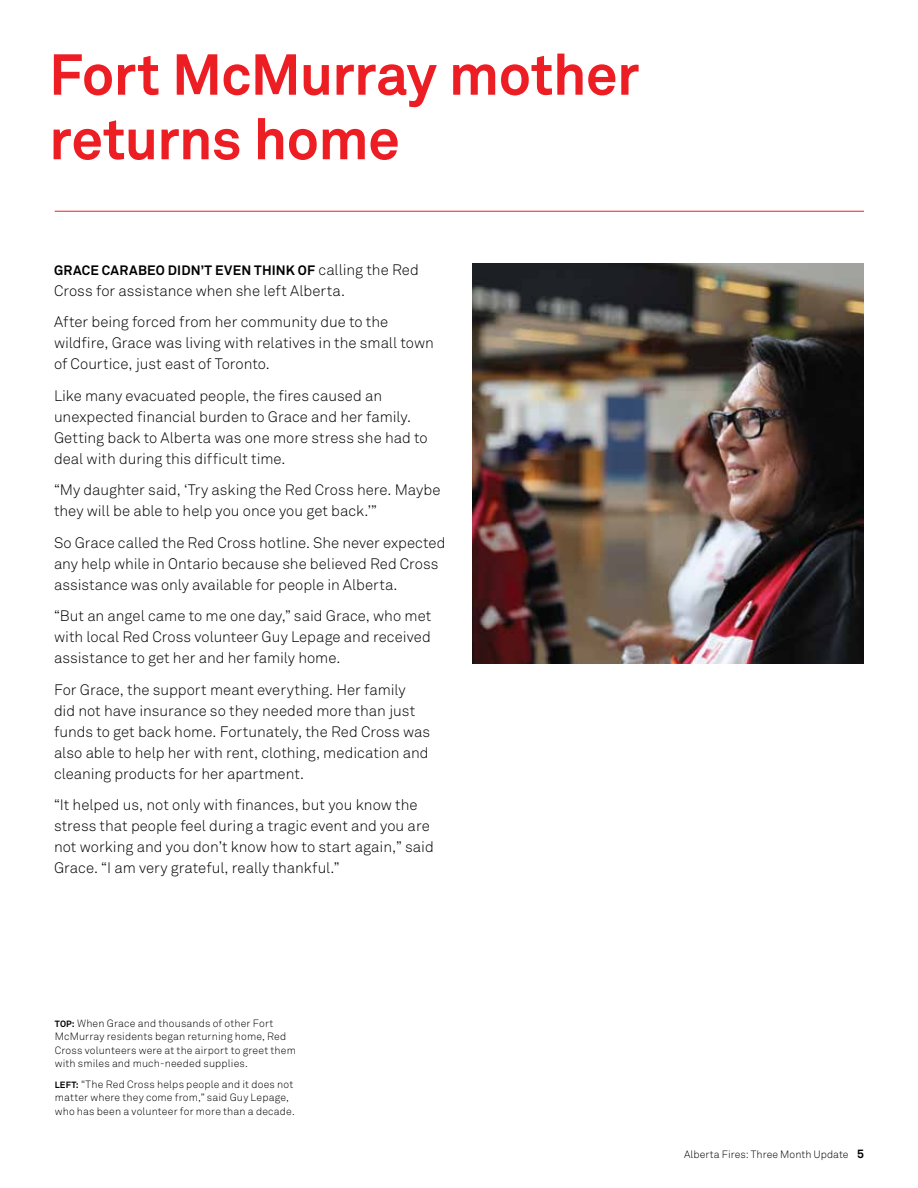
<style>
.page{position:relative;width:918px;height:1188px;background:#fff}
.page>*{position:absolute;margin:0;border:0;box-sizing:border-box;transform-origin:0 0}
.t1{font:700 57px/64.5px "Akkurat Std";letter-spacing:-.015em;color:#ed1d24}
.t2{font:300 15px/21px "Akkurat Std";color:#000}
.t3{font:700 13.5px "Akkurat Std";letter-spacing:.015em;color:#000}
.t4{font:300 10.5px/13.5px "Akkurat Std";letter-spacing:.015em;color:#000}
.s1{font-weight:300;font-size:15px}
.s2{font-weight:700;font-size:9px}
.s3{font-weight:700;font-size:12px}
</style>
<div class="page">
<hr style="left:55px;top:211px;width:809px;height:1px;background:#ed1d24">
<hr style="left:0;top:506px;width:1px;height:682px;background:#000">
<img style="left:472px;top:263px;width:392px;height:401px">
<h1 class="t1" style="left:49px;top:42px;width:592px">Fort McMurray mother returns home</h1>
<p class="t3" style="left:54px;top:261px;width:366px">GRACE CARABEO DIDN’T EVEN THINK OF <span class="s1">calling the Red</span></p>
<p class="t2" style="left:54px;top:275px;width:336px;line-height:31.5px">Cross for assistance when she left Alberta.<br>After being forced from her community due to the</p>
<p class="t2" style="left:54px;top:332px;width:381px">wildfire, Grace was living with relatives in the small town of Courtice, just east of Toronto.</p>
<p class="t2" style="left:54px;top:385px;width:375px">Like many evacuated people, the fires caused an unexpected financial burden to Grace and her family.<br>Getting back to Alberta was one more stress she had to deal with during this difficult time.</p>
<p class="t2" style="left:54px;top:479px;width:388px">“My daughter said, ‘Try asking the Red Cross here. Maybe they will be able to help you once you get back.’”</p>
<p class="t2" style="left:54px;top:532px;width:393px">So Grace called the Red Cross hotline. She never expected any help while in Ontario because she believed Red Cross assistance was only available for people in Alberta.</p>
<p class="t2" style="left:54px;top:605px;width:379px;text-align:justify">“But an angel came to me one day,” said Grace, who met with local Red Cross volunteer Guy Lepage and received assistance to get her and her family home.</p>
<p class="t2" style="left:54px;top:679px;width:378px">For Grace, the support meant everything. Her family did not have insurance so they needed more than just funds to get back home. Fortunately, the Red Cross was also able to help her with rent, clothing, medication and cleaning products for her apartment.</p>
<p class="t2" style="left:54px;top:794px;width:381px">“It helped us, not only with finances, but you know the stress that people feel during a tragic event and you are not working and you don’t know how to start again,” said Grace. “I am very grateful, really thankful.”</p>
<p class="t4" style="left:55px;top:1016px;width:243px"><span class="s2">TOP:</span> When Grace and thousands of other Fort McMurray residents began returning home, Red Cross volunteers were at the airport to greet them with smiles and much-needed supplies.</p>
<p class="t4" style="left:55px;top:1077px;width:242px"><span class="s2">LEFT:</span> “The Red Cross helps people and it does not matter where they come from,” said Guy Lepage, who has been a volunteer for more than a decade.</p>
<p class="t4" style="left:684px;top:1147px;width:181px">Alberta Fires: Three Month Update <span class="s3">5</span></p>
</div>
